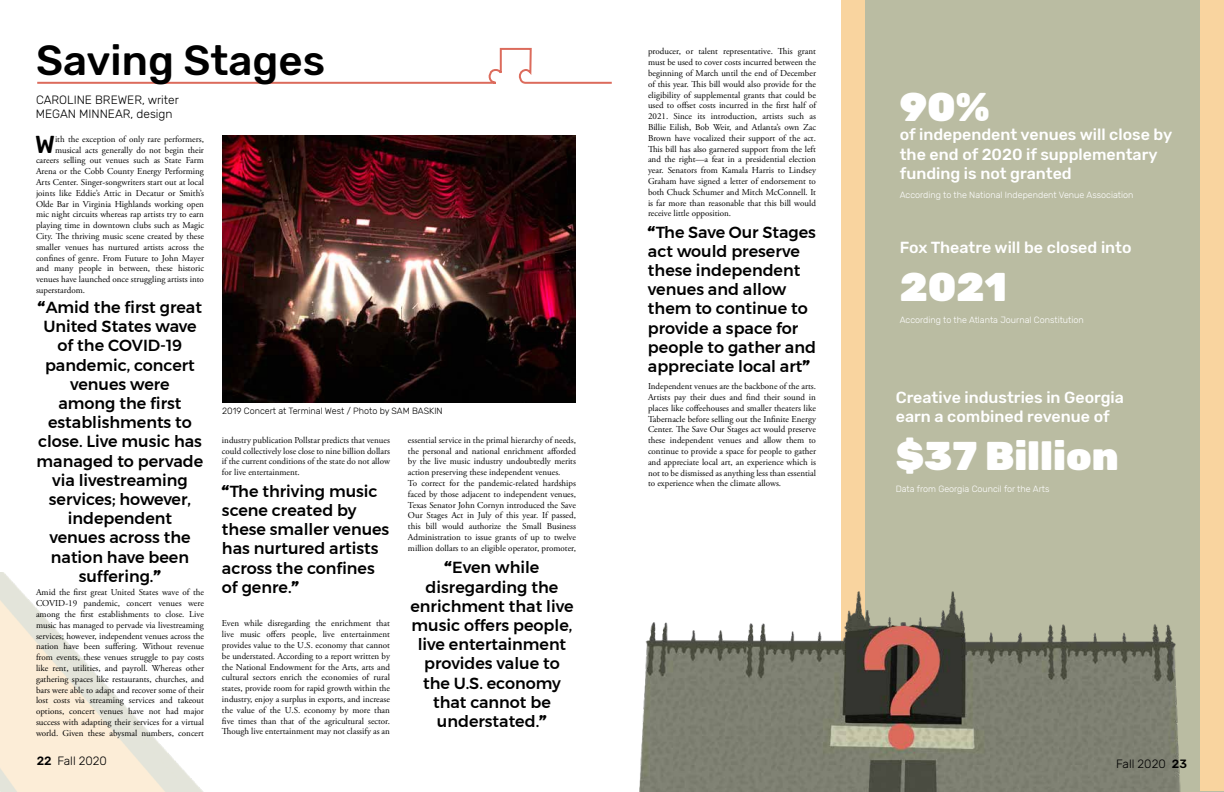
<style>
.page{position:relative;width:1224px;height:792px;background:#fff}
.page>*{position:absolute;margin:0;border:0;box-sizing:border-box;transform-origin:0 0}
.t1{font:500 42px "Rubik";color:#000}
.t2{font:900 40px "Rubik";color:#fff}
.t3{font:500 24.4px "Rubik";color:#000}
.t4{font:500 16px/19.2px "Montserrat";color:#000;text-align:center}
.t5{font:500 16px/19.2px "Rubik";color:#fff}
.t6{font:300 12px "Rubik";color:#000}
.t7{font:9px/10.8px "Adobe Garamond Pro";color:#000;text-align:justify}
.t8{font:300 9px "Rubik";color:#fff}
.t9{font:300 9px "Rubik";color:#000}
.s1{font-weight:900}
.s2{font-weight:500}
</style>
<div class="page">
<div style="left:841px;top:0;width:383px;height:792px;background:#babca2"></div>
<div style="left:841px;top:0;width:23px;height:792px;background:#f9d49f"></div>
<img style="left:1px;top:572px;width:202px;height:220px">
<svg style="left:37px;top:47px;width:575px;height:37px"></svg>
<img style="left:639px;top:570px;width:570px;height:222px">
<div style="left:1200px;top:0;width:24px;height:790px;background:#f9d49f"></div>
<img style="left:222px;top:136px;width:353px;height:266px">
<h1 class="t1" style="left:36px;top:37px;width:291px">Saving Stages</h1>
<h3 class="t6" style="left:36px;top:108px;width:138px">MEGAN MINNEAR, design</h3>
<h3 class="t6" style="left:36px;top:93px;width:145px">CAROLINE BREWER, writer</h3>
<h3 class="t3" style="left:35px;top:130px;width:21px">W</h3>
<p class="t7" style="left:55px;top:134px;width:150px">ith the exception of only rare performers,</p>
<p class="t7" style="left:55px;top:145px;width:150px">musical acts generally do not begin their</p>
<p class="t7" style="left:36px;top:156px;width:170px">careers selling out venues such as State Farm</p>
<p class="t7" style="left:36px;top:166px;width:170px">Arena or the Cobb County Energy Performing</p>
<p class="t7" style="left:36px;top:177px;width:169px">Arts Center. Singer-songwriters start out at local</p>
<p class="t7" style="left:36px;top:188px;width:170px">joints like Eddie’s Attic in Decatur or Smith’s</p>
<p class="t7" style="left:36px;top:199px;width:170px">Olde Bar in Virginia Highlands working open</p>
<p class="t7" style="left:36px;top:210px;width:170px">mic night circuits whereas rap artists try to earn</p>
<p class="t7" style="left:36px;top:220px;width:169px">playing time in downtown clubs such as Magic</p>
<p class="t7" style="left:36px;top:231px;width:170px">City. The thriving music scene created by these</p>
<p class="t7" style="left:36px;top:242px;width:169px">smaller venues has nurtured artists across the</p>
<p class="t7" style="left:36px;top:253px;width:170px">confines of genre. From Future to John Mayer</p>
<p class="t7" style="left:36px;top:264px;width:170px">and many people in between, these historic</p>
<p class="t7" style="left:36px;top:274px;width:169px">venues have launched once struggling artists into</p>
<p class="t7" style="left:36px;top:285px;width:51px">superstardom.</p>
<p class="t4" style="left:37px;top:298px;width:168px"><span class="s1">“</span>Amid the first great<br>United States wave of the COVID-19 pandemic, concert venues were<br>among the first establishments to close. Live music has managed to pervade via livestreaming services; however, independent<br>venues across the nation have been suffering.<span class="s1">”</span></p>
<p class="t7" style="left:36px;top:588px;width:170px">Amid the first great United States wave of the COVID-19 pandemic, concert venues were among the first establishments to close. Live music has managed to pervade via livestreaming services; however, independent venues across the nation have been suffering. Without revenue from events, these venues struggle to pay costs like rent, utilities, and payroll. Whereas other gathering spaces like restaurants, churches, and bars were able to adapt and recover some of their lost costs via streaming services and takeout options, concert venues have not had major success with adapting their services for a virtual world. Given these abysmal numbers, concert</p>
<p class="t9" style="left:222px;top:406px;width:222px">2019 Concert at Terminal West / Photo by SAM BASKIN</p>
<p class="t7" style="left:222px;top:435px;width:170px">industry publication Pollstar predicts that venues could collectively lose close to nine billion dollars if the current conditions of the state do not allow for live entertainment.</p>
<h3 class="t4" style="left:222px;top:482px;width:169px;text-align:left"><span class="s1">“</span>The thriving music scene created by these smaller venues has nurtured artists across the confines of genre.<span class="s1">”</span></h3>
<p class="t7" style="left:222px;top:619px;width:170px">Even while disregarding the enrichment that live music offers people, live entertainment provides value to the U.S. economy that cannot be understated. According to a report written by the National Endowment for the Arts, arts and cultural sectors enrich the economies of rural states, provide room for rapid growth within the industry, enjoy a surplus in exports, and increase the value of the U.S. economy by more than five times than that of the agricultural sector.<br>Though live entertainment may not classify as an</p>
<p class="t7" style="left:408px;top:435px;width:170px;text-align:left">essential service in the primal hierarchy of needs, the personal and national enrichment afforded by the live music industry undoubtedly merits action preserving these independent venues.<br>To correct for the pandemic-related hardships faced by those adjacent to independent venues, Texas Senator John Cornyn introduced the Save Our Stages Act in July of this year. If passed, this bill would authorize the Small Business Administration to issue grants of up to twelve million dollars to an eligible operator, promoter,</p>
<h3 class="t4" style="left:411px;top:558px;width:164px"><span class="s1">“</span>Even while disregarding the enrichment that live music offers people, live entertainment provides value to the U.S. economy that cannot be understated.<span class="s1">”</span></h3>
<p class="t7" style="left:648px;top:47px;width:170px">producer, or talent representative. This grant must be used to cover costs incurred between the beginning of March until the end of December of this year. This bill would also provide for the eligibility of supplemental grants that could be used to offset costs incurred in the first half of 2021. Since its introduction, artists such as Billie Eilish, Bob Weir, and Atlanta’s own Zac Brown have vocalized their support of the act.<br>This bill has also garnered support from the left and the right—a feat in a presidential election year. Senators from Kamala Harris to Lindsey Graham have signed a letter of endorsement to both Chuck Schumer and Mitch McConnell. It is far more than reasonable that this bill would receive little opposition.</p>
<h3 class="t4" style="left:648px;top:222px;width:169px;text-align:left"><span class="s1">“</span>The Save Our Stages act would preserve these independent venues and allow them to continue to provide a space for people to gather and appreciate local art<span class="s1">”</span></h3>
<p class="t7" style="left:648px;top:381px;width:170px">Independent venues are the backbone of the arts.<br>Artists pay their dues and find their sound in places like coffeehouses and smaller theaters like Tabernacle before selling out the Infinite Energy Center. The Save Our Stages act would preserve these independent venues and allow them to continue to provide a space for people to gather and appreciate local art, an experience which is not to be dismissed as anything less than essential to experience when the climate allows.</p>
<h2 class="t2" style="left:900px;top:83px;width:91px">90%</h2>
<h3 class="t5" style="left:900px;top:126px;width:274px">of independent venues will close by the end of 2020 if supplementary funding is not granted</h3>
<p class="t8" style="left:900px;top:190px;width:235px">According to the National Independent Venue Association</p>
<h3 class="t5" style="left:900px;top:238px;width:233px">Fox Theatre will be closed into</h3>
<h2 class="t2" style="left:900px;top:263px;width:109px">2021</h2>
<p class="t8" style="left:900px;top:314px;width:186px">According to the Atlanta Journal Constitution</p>
<h3 class="t5" style="left:896px;top:388px;width:230px">Creative industries in Georgia earn a combined revenue of</h3>
<h2 class="t2" style="left:896px;top:432px;width:224px">$37 Billion</h2>
<p class="t8" style="left:896px;top:484px;width:155px">Data from Georgia Council for the Arts</p>
<h3 class="t6" style="left:37px;top:754px;width:72px"><span class="s2">22</span> Fall 2020</h3>
<h3 class="t6" style="left:1116px;top:757px;width:72px">Fall 2020 <span class="s2">23</span></h3>
</div>
